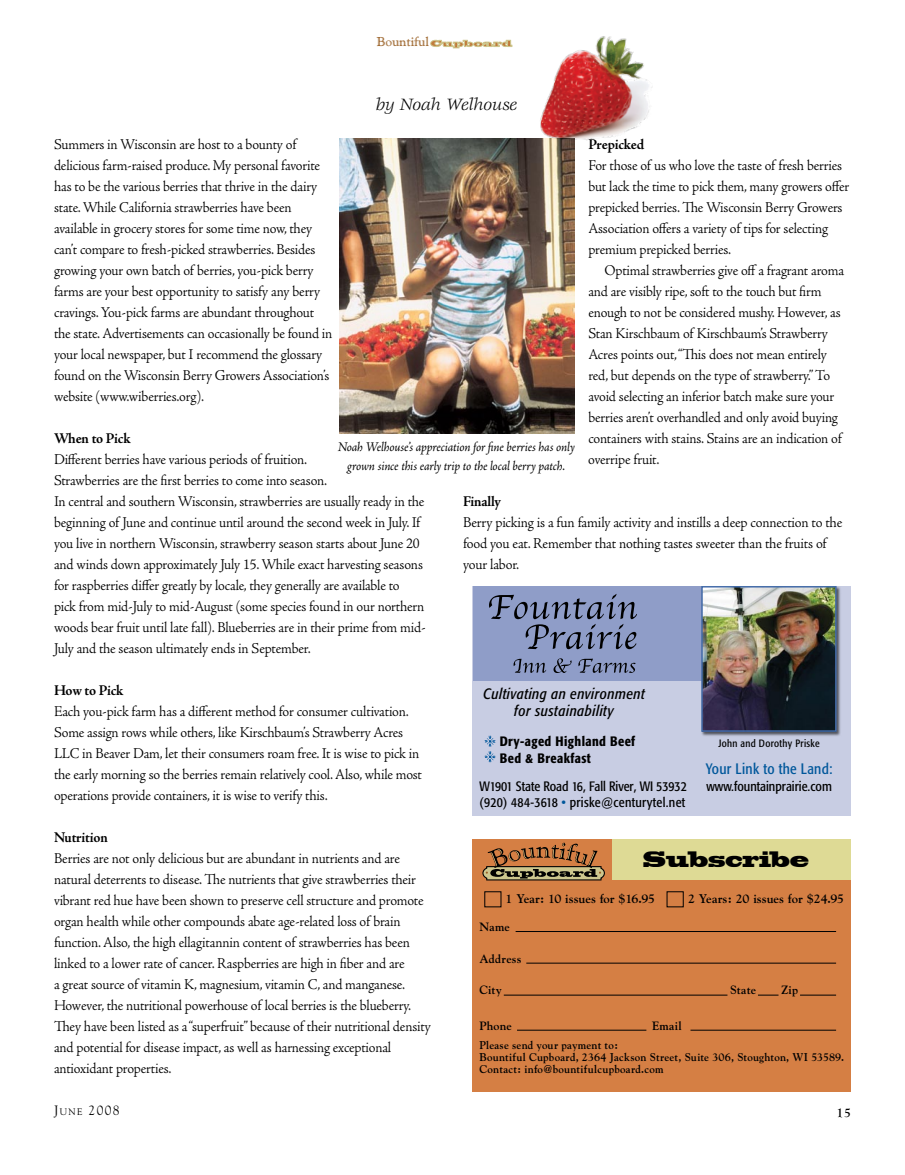
<style>
.page{position:relative;width:905px;height:1175px;background:#fff}
.page>*{position:absolute;margin:0;border:0;box-sizing:border-box;transform-origin:0 0}
.t1{font:20.85px "Blackoak";letter-spacing:-.025em;color:#000;scale:.7 1}
.t2{font:italic 18px "Veljovic";color:#000}
.t3{font:300 15px/21px "Adobe Jenson Pro";letter-spacing:-.015em;color:#000;scale:.95 1}
.t4{font:300 15px/21px "Adobe Jenson Pro";letter-spacing:-.015em;color:#000;scale:.96 1}
.t5{font:700 15px "Adobe Jenson Pro";letter-spacing:-.015em;color:#000;scale:.95 1}
.t6{font:italic condensed 15px/16.5px "Formata";letter-spacing:.03em;color:#000;text-align:center}
.t7{font:condensed 15px "Formata";letter-spacing:.02em;color:#00579b}
.t8{font:condensed 13.5px/16.5px "Formata";color:#000}
.t9{font:italic 13.5px/19.5px "Adobe Jenson Pro";letter-spacing:-.01em;color:#000;text-align:center;scale:.94 1}
.t10{font:500 condensed 13.5px/16.5px "Formata";letter-spacing:.03em;color:#000}
.t11{font:13.5px "Goudy";color:#000}
.t12{font:700 13.5px "Goudy Old Style T";color:#000}
.t13{font:12.9px "Goudy Handtooled BT";color:#9a6126}
.t14{font:700 12.6px "Goudy";letter-spacing:-.005em;color:#000}
.t15{font:700 12px "Goudy";letter-spacing:.015em;color:#000}
.t16{font:700 11.25px/12px "Goudy";letter-spacing:.02em;color:#000}
.t17{font:condensed 10.5px "Formata";letter-spacing:.03em;color:#000}
.s1{color:#00579b}
.s2{font-size:9.45px}
</style>
<div class="page">
<svg style="left:430px;top:40px;width:82px;height:8px"></svg>
<img style="left:339px;top:138px;width:236px;height:295px">
<img style="left:529px;top:36px;width:123px;height:111px">
<div style="left:472px;top:838px;width:378px;height:253px;background:#d57f44"></div>
<svg style="left:482px;top:842px;width:123px;height:38px"></svg>
<div style="left:612px;top:838px;width:238px;height:41px;background:#deda95"></div>
<div style="left:484px;top:891px;width:17px;height:16px;border:1px solid #000"></div>
<div style="left:666px;top:891px;width:17px;height:16px;border:1px solid #000"></div>
<div style="left:472px;top:586px;width:378px;height:229px;background:#c8cde3"></div>
<div style="left:472px;top:585px;width:231px;height:95px;background:#8f9dc8"></div>
<svg style="left:484px;top:735px;width:11px;height:27px"></svg>
<svg style="left:513px;top:658px;width:122px;height:15px"></svg>
<svg style="left:489px;top:594px;width:148px;height:55px"></svg>
<div style="left:700px;top:585px;width:141px;height:152px;background:#000;opacity:.6"></div>
<img style="left:704px;top:589px;width:129px;height:140px">
<div style="left:701px;top:586px;width:135px;height:146px;border:2px solid #446ca9"></div>
<hr style="left:515px;top:931px;width:321px;height:1px;background:#000">
<hr style="left:526px;top:962px;width:310px;height:1px;background:#000">
<hr style="left:504px;top:994px;width:223px;height:1px;background:#000">
<svg style="left:758px;top:994px;width:20px;height:1px"></svg>
<hr style="left:800px;top:994px;width:36px;height:1px;background:#000">
<hr style="left:517px;top:1029px;width:129px;height:1px;background:#000">
<hr style="left:690px;top:1029px;width:146px;height:1px;background:#000">
<p class="t13" style="left:377px;top:34px;width:53px">Bountiful</p>
<p class="t2" style="left:376px;top:94px;width:143px">by Noah Welhouse</p>
<p class="t3" style="left:54px;top:134px;width:294px">Summers in Wisconsin are host to a bounty of delicious farm-raised produce. My personal favorite has to be the various berries that thrive in the dairy state. While California strawberries have been available in grocery stores for some time now, they can’t compare to fresh-picked strawberries. Besides growing your own batch of berries, you-pick berry farms are your best opportunity to satisfy any berry cravings. You-pick farms are abundant throughout the state. Advertisements can occasionally be found in your local newspaper, but I recommend the glossary found on the Wisconsin Berry Growers Association’s website (www.wiberries.org).</p>
<p class="t5" style="left:54px;top:430px;width:82px">When to Pick</p>
<p class="t3" style="left:54px;top:449px;width:392px">Different berries have various periods of fruition.<br>Strawberries are the first berries to come into season.<br>In central and southern Wisconsin, strawberries are usually ready in the beginning of June and continue until around the second week in July. If you live in northern Wisconsin, strawberry season starts about June 20 and winds down approximately July 15. While exact harvesting seasons for raspberries differ greatly by locale, they generally are available to<br>pick from mid-July to mid-August (some species found in our northern woods bear fruit until late fall). Blueberries are in their prime from mid-July and the season ultimately ends in September.</p>
<p class="t5" style="left:54px;top:682px;width:75px">How to Pick</p>
<p class="t3" style="left:54px;top:701px;width:389px">Each you-pick farm has a different method for consumer cultivation.<br>Some assign rows while others, like Kirschbaum’s Strawberry Acres LLC in Beaver Dam, let their consumers roam free. It is wise to pick in the early morning so the berries remain relatively cool. Also, while most operations provide containers, it is wise to verify this.</p>
<p class="t5" style="left:54px;top:829px;width:58px">Nutrition</p>
<p class="t3" style="left:54px;top:848px;width:398px">Berries are not only delicious but are abundant in nutrients and are natural deterrents to disease. The nutrients that give strawberries their vibrant red hue have been shown to preserve cell structure and promote organ health while other compounds abate age-related loss of brain function. Also, the high ellagitannin content of strawberries has been linked to a lower rate of cancer. Raspberries are high in fiber and are<br>a great source of vitamin K, magnesium, vitamin C, and manganese.<br>However, the nutritional powerhouse of local berries is the blueberry.<br>They have been listed as a “superfruit” because of their nutritional density and potential for disease impact, as well as harnessing exceptional antioxidant properties.</p>
<p class="t5" style="left:588px;top:136px;width:60px">Prepicked</p>
<p class="t3" style="left:588px;top:155px;width:276px">For those of us who love the taste of fresh berries but lack the time to pick them, many growers offer prepicked berries. The Wisconsin Berry Growers Association offers a variety of tips for selecting premium prepicked berries.</p>
<p class="t3" style="left:588px;top:260px;width:271px;text-indent:16px">Optimal strawberries give off a fragrant aroma and are visibly ripe, soft to the touch but firm enough to not be considered mushy. However, as Stan Kirschbaum of Kirschbaum’s Strawberry Acres points out, “This does not mean entirely red, but depends on the type of strawberry.” To avoid selecting an inferior batch make sure your berries aren’t overhandled and only avoid buying containers with stains. Stains are an indication of overripe fruit.</p>
<p class="t9" style="left:338px;top:438px;width:254px">Noah Welhouse’s appreciation for fine berries has only grown since this early trip to the local berry patch.</p>
<p class="t5" style="left:463px;top:493px;width:41px">Finally</p>
<p class="t4" style="left:463px;top:512px;width:396px">Berry picking is a fun family activity and instills a deep connection to the food you eat. Remember that nothing tastes sweeter than the fruits of your labor.</p>
<p class="t6" style="left:483px;top:686px;width:163px">Cultivating an environment for sustainability</p>
<p class="t10" style="left:499px;top:733px;width:137px">Dry-aged Highland Beef<br>Bed &amp; Breakfast</p>
<p class="t17" style="left:718px;top:737px;width:103px">John and Dorothy Priske</p>
<p class="t7" style="left:705px;top:760px;width:128px">Your Link to the Land:</p>
<p class="t8" style="left:706px;top:777px;width:127px">www.fountainprairie.com</p>
<p class="t8" style="left:479px;top:778px;width:209px">W1901 State Road 16, Fall River, WI 53932 (920) 484-3618 <span class="s1">•</span> priske@centurytel.net</p>
<h1 class="t1" style="left:643px;top:845px;width:239px">Subscribe</h1>
<p class="t14" style="left:505px;top:891px;width:151px">1 Year: 10 issues for $16.95</p>
<p class="t14" style="left:688px;top:890px;width:158px">2 Years: 20 issues for $24.95</p>
<p class="t15" style="left:479px;top:920px;width:32px">Name</p>
<p class="t15" style="left:479px;top:951px;width:43px">Address</p>
<p class="t15" style="left:479px;top:983px;width:24px">City</p>
<p class="t15" style="left:730px;top:983px;width:28px">State</p>
<p class="t15" style="left:781px;top:983px;width:18px">Zip</p>
<p class="t15" style="left:479px;top:1019px;width:34px">Phone</p>
<p class="t15" style="left:652px;top:1019px;width:31px">Email</p>
<p class="t16" style="left:479px;top:1039px;width:366px">Please send your payment to:<br>Bountiful Cupboard, 2364 Jackson Street, Suite 306, Stoughton, WI 53589.<br>Contact: info@bountifulcupboard.com</p>
<p class="t11" style="left:54px;top:1102px;width:67px">J<span class="s2">UNE</span> 2008</p>
<p class="t12" style="left:836px;top:1104px;width:16px">15</p>
</div>
